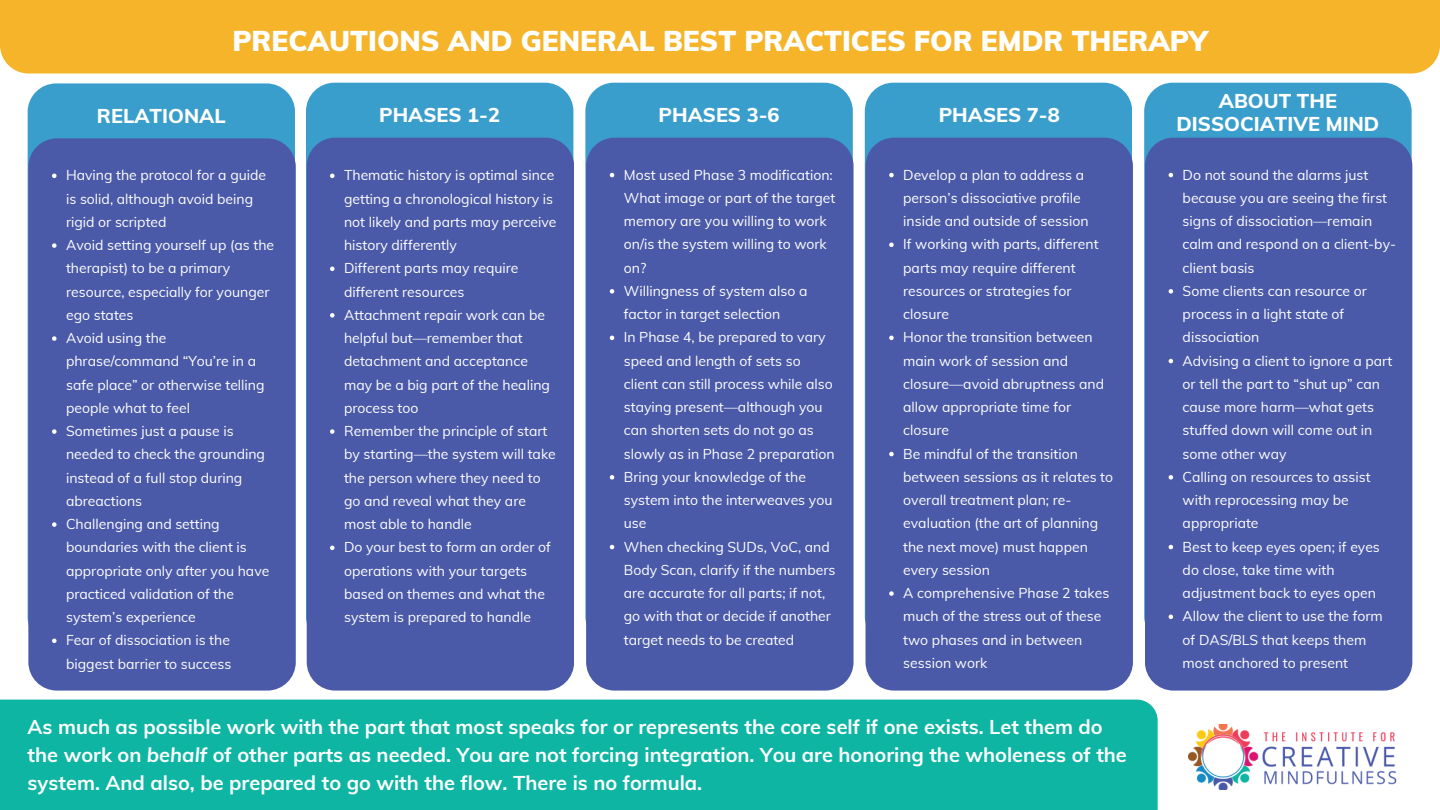
<style>
.page{position:relative;width:1440px;height:810px;background:#fff}
.page>*{position:absolute;margin:0;border:0;box-sizing:border-box;transform-origin:0 0}
.t1{font:900 28px "Muli";color:#fff}
.t2{font:700 20px/27.8px "Muli";color:#fff}
.t3{font:800 20px/23.2px "Muli";color:#fff;text-align:center}
.t4{font:14px/23.2px "Muli";color:#fff}
.s1{font-style:italic}
</style>
<div class="page">
<div style="left:0;top:0;width:1440px;height:74px;background:#f6b42a"></div>
<img style="left:1188px;top:725px;width:209px;height:64px">
<div style="left:28px;top:83px;width:267px;height:563px;background:#3a9ecc;border-radius:28px"></div>
<div style="left:306px;top:83px;width:267px;height:562px;background:#3a9ecc;border-radius:28px"></div>
<div style="left:585px;top:83px;width:268px;height:562px;background:#3a9ecc;border-radius:28px"></div>
<div style="left:865px;top:83px;width:267px;height:562px;background:#3a9ecc;border-radius:28px"></div>
<div style="left:1144px;top:83px;width:267px;height:562px;background:#3a9ecc;border-radius:28px"></div>
<div style="left:28px;top:138px;width:268px;height:553px;background:#4b5aa8;border-radius:28px"></div>
<div style="left:307px;top:138px;width:267px;height:553px;background:#4b5aa8;border-radius:29px"></div>
<div style="left:586px;top:138px;width:267px;height:553px;background:#4b5aa8;border-radius:28px"></div>
<div style="left:866px;top:138px;width:267px;height:553px;background:#4b5aa8;border-radius:28px"></div>
<div style="left:1145px;top:138px;width:267px;height:553px;background:#4b5aa8;border-radius:28px"></div>
<svg style="left:610px;top:173px;width:4px;height:4px"></svg>
<svg style="left:610px;top:289px;width:4px;height:5px"></svg>
<svg style="left:610px;top:336px;width:4px;height:4px"></svg>
<svg style="left:610px;top:475px;width:4px;height:5px"></svg>
<svg style="left:610px;top:545px;width:4px;height:4px"></svg>
<svg style="left:52px;top:174px;width:5px;height:4px"></svg>
<svg style="left:52px;top:243px;width:5px;height:5px"></svg>
<svg style="left:52px;top:336px;width:5px;height:5px"></svg>
<svg style="left:52px;top:429px;width:5px;height:5px"></svg>
<svg style="left:52px;top:522px;width:5px;height:5px"></svg>
<svg style="left:52px;top:639px;width:5px;height:4px"></svg>
<svg style="left:330px;top:174px;width:5px;height:4px"></svg>
<svg style="left:330px;top:267px;width:5px;height:4px"></svg>
<svg style="left:330px;top:313px;width:5px;height:5px"></svg>
<svg style="left:330px;top:429px;width:5px;height:5px"></svg>
<svg style="left:330px;top:546px;width:5px;height:4px"></svg>
<svg style="left:889px;top:173px;width:5px;height:4px"></svg>
<svg style="left:889px;top:243px;width:5px;height:4px"></svg>
<svg style="left:889px;top:336px;width:5px;height:4px"></svg>
<svg style="left:889px;top:452px;width:5px;height:4px"></svg>
<svg style="left:889px;top:591px;width:5px;height:5px"></svg>
<svg style="left:1169px;top:173px;width:4px;height:4px"></svg>
<svg style="left:1169px;top:289px;width:4px;height:5px"></svg>
<svg style="left:1169px;top:359px;width:4px;height:4px"></svg>
<svg style="left:1169px;top:475px;width:4px;height:5px"></svg>
<svg style="left:1169px;top:545px;width:4px;height:4px"></svg>
<svg style="left:1169px;top:615px;width:4px;height:4px"></svg>
<div style="left:0;top:700px;width:1158px;height:110px;background:#0eb5a3"></div>
<p class="t1" style="left:232px;top:23px;width:977px">PRECAUTIONS AND GENERAL BEST PRACTICES FOR EMDR THERAPY</p>
<p class="t3" style="left:97px;top:104px;width:130px">RELATIONAL</p>
<p class="t3" style="left:379px;top:103px;width:122px">PHASES 1-2</p>
<p class="t3" style="left:659px;top:103px;width:122px">PHASES 3-6</p>
<p class="t3" style="left:939px;top:103px;width:122px">PHASES 7-8</p>
<p class="t4" style="left:66px;top:163px;width:202px">Having the protocol for a guide is solid, although avoid being rigid or scripted</p>
<p class="t4" style="left:66px;top:233px;width:210px">Avoid setting yourself up (as the therapist) to be a primary resource, especially for younger ego states</p>
<p class="t4" style="left:66px;top:326px;width:200px">Avoid using the phrase/command “You’re in a safe place” or otherwise telling people what to feel</p>
<p class="t4" style="left:66px;top:419px;width:201px">Sometimes just a pause is needed to check the grounding instead of a full stop during abreactions</p>
<p class="t4" style="left:66px;top:512px;width:205px">Challenging and setting boundaries with the client is appropriate only after you have practiced validation of the system’s experience</p>
<p class="t4" style="left:66px;top:628px;width:167px">Fear of dissociation is the biggest barrier to success</p>
<p class="t4" style="left:344px;top:163px;width:214px">Thematic history is optimal since getting a chronological history is not likely and parts may perceive history differently</p>
<p class="t4" style="left:344px;top:256px;width:176px">Different parts may require different resources</p>
<p class="t4" style="left:344px;top:303px;width:207px">Attachment repair work can be helpful but—remember that detachment and acceptance may be a big part of the healing process too</p>
<p class="t4" style="left:344px;top:419px;width:213px">Remember the principle of start by starting—the system will take the person where they need to go and reveal what they are most able to handle</p>
<p class="t4" style="left:344px;top:535px;width:208px">Do your best to form an order of operations with your targets based on themes and what the system is prepared to handle</p>
<p class="t4" style="left:624px;top:163px;width:213px">Most used Phase 3 modification:<br>What image or part of the target memory are you willing to work on/is the system willing to work on?</p>
<p class="t4" style="left:624px;top:279px;width:185px">Willingness of system also a factor in target selection</p>
<p class="t4" style="left:624px;top:325px;width:212px">In Phase 4, be prepared to vary speed and length of sets so client can still process while also staying present—although you can shorten sets do not go as slowly as in Phase 2 preparation</p>
<p class="t4" style="left:624px;top:465px;width:210px">Bring your knowledge of the system into the interweaves you use</p>
<p class="t4" style="left:624px;top:535px;width:213px">When checking SUDs, VoC, and<br>Body Scan, clarify if the numbers are accurate for all parts; if not, go with that or decide if another target needs to be created</p>
<p class="t4" style="left:903px;top:163px;width:187px">Develop a plan to address a person’s dissociative profile inside and outside of session</p>
<p class="t4" style="left:903px;top:232px;width:197px">If working with parts, different parts may require different resources or strategies for closure</p>
<p class="t4" style="left:903px;top:325px;width:202px">Honor the transition between main work of session and closure—avoid abruptness and allow appropriate time for closure</p>
<p class="t4" style="left:903px;top:442px;width:211px">Be mindful of the transition between sessions as it relates to overall treatment plan; re&shy;evaluation (the art of planning the next move) must happen every session</p>
<p class="t4" style="left:903px;top:581px;width:208px">A comprehensive Phase 2 takes much of the stress out of these two phases and in between session work</p>
<p class="t2" style="left:28px;top:713px;width:1101px">As much as possible work with the part that most speaks for or represents the core self if one exists. Let them do the work on <span class="s1">behalf</span> of other parts as needed. You are not forcing integration. You are honoring the wholeness of the system. And also, be prepared to go with the flow. There is no formula.</p>
<p class="t3" style="left:1177px;top:89px;width:204px">ABOUT THE<br>DISSOCIATIVE MIND</p>
<p class="t4" style="left:1183px;top:163px;width:215px">Do not sound the alarms just because you are seeing the first signs of dissociation—remain calm and respond on a client-by&shy;client basis</p>
<p class="t4" style="left:1183px;top:279px;width:186px">Some clients can resource or process in a light state of dissociation</p>
<p class="t4" style="left:1183px;top:349px;width:211px">Advising a client to ignore a part or tell the part to “shut up” can cause more harm—what gets stuffed down will come out in some other way</p>
<p class="t4" style="left:1183px;top:465px;width:189px">Calling on resources to assist with reprocessing may be appropriate</p>
<p class="t4" style="left:1183px;top:535px;width:199px">Best to keep eyes open; if eyes do close, take time with adjustment back to eyes open</p>
<p class="t4" style="left:1183px;top:604px;width:202px">Allow the client to use the form of DAS/BLS that keeps them most anchored to present</p>
</div>
